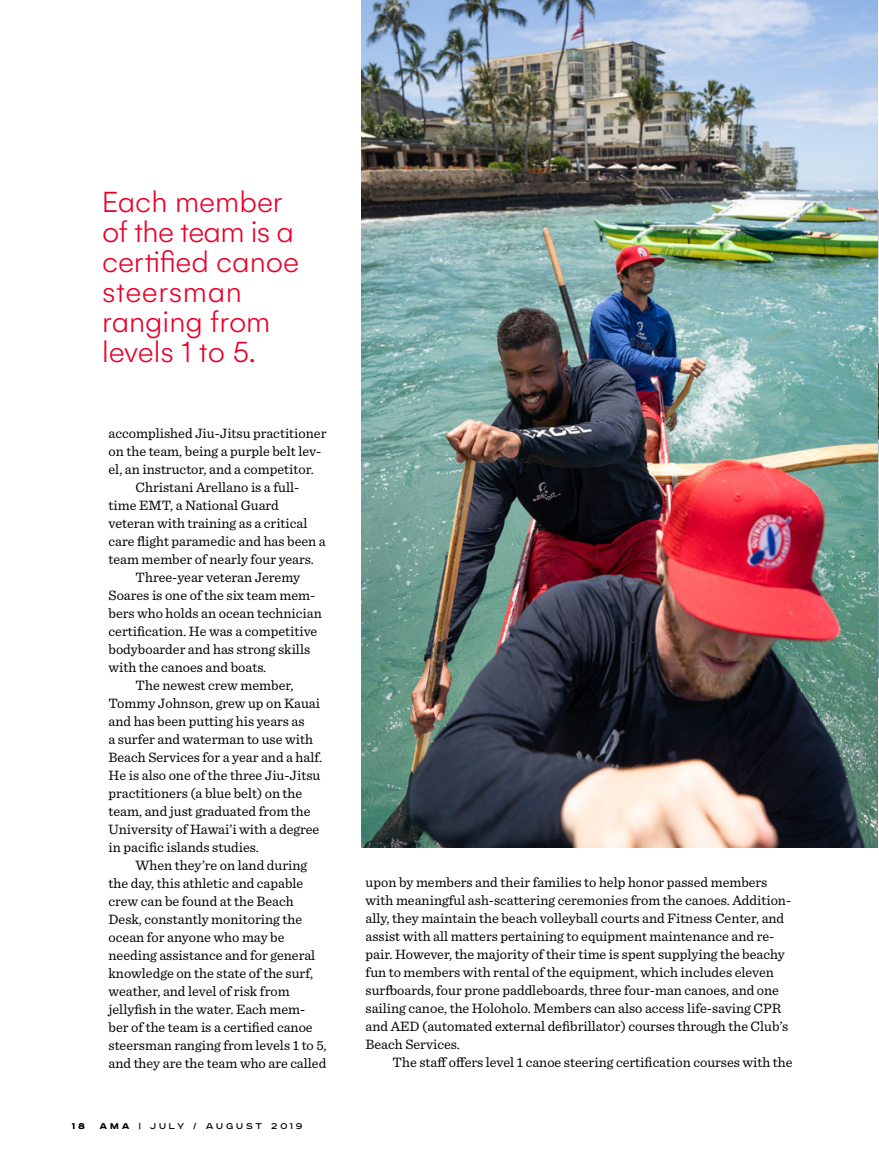
<style>
.page{position:relative;width:879px;height:1172px;background:#fff}
.page>*{position:absolute;margin:0;border:0;box-sizing:border-box;transform-origin:0 0}
.t1{font:300 31.5px/30px "Gelion";color:#ea0029}
.t2{font:14.25px/18px "Sentinel";color:#000}
.t3{font:10.5px "Road Radio";letter-spacing:.28em;color:#000}
.t4{font:900 10.5px "Road Radio";color:#000}
.s1{font-weight:900}
</style>
<div class="page">
<img style="left:361px;top:0;width:517px;height:848px">
<img style="left:878px;top:200px;width:1px;height:477px">
<h1 class="t1" style="left:102px;top:186px;width:199px">Each member of the team is a certified canoe steersman ranging from levels 1 to 5.</h1>
<p class="t2" style="left:109px;top:423px;width:219px">accomplished Jiu-Jitsu practitioner</p>
<p class="t2" style="left:109px;top:441px;width:214px">on the team, being a purple belt lev-</p>
<p class="t2" style="left:109px;top:459px;width:207px">el, an instructor, and a competitor.</p>
<p class="t2" style="left:136px;top:477px;width:165px">Christani Arellano is a full-</p>
<p class="t2" style="left:109px;top:495px;width:172px">time EMT, a National Guard</p>
<p class="t2" style="left:109px;top:513px;width:200px">veteran with training as a critical</p>
<p class="t2" style="left:109px;top:531px;width:219px">care flight paramedic and has been a</p>
<p class="t2" style="left:109px;top:549px;width:207px">team member of nearly four years.</p>
<p class="t2" style="left:136px;top:567px;width:166px">Three-year veteran Jeremy</p>
<p class="t2" style="left:109px;top:585px;width:208px">Soares is one of the six team mem-</p>
<p class="t2" style="left:109px;top:603px;width:215px">bers who holds an ocean technician</p>
<p class="t2" style="left:109px;top:621px;width:210px">certification. He was a competitive</p>
<p class="t2" style="left:109px;top:639px;width:203px">bodyboarder and has strong skills</p>
<p class="t2" style="left:109px;top:657px;width:159px">with the canoes and boats.</p>
<p class="t2" style="left:136px;top:675px;width:159px">The newest crew member,</p>
<p class="t2" style="left:109px;top:693px;width:213px">Tommy Johnson, grew up on Kauai</p>
<p class="t2" style="left:109px;top:711px;width:198px">and has been putting his years as</p>
<p class="t2" style="left:109px;top:729px;width:206px">a surfer and waterman to use with</p>
<p class="t2" style="left:109px;top:747px;width:215px">Beach Services for a year and a half.</p>
<p class="t2" style="left:109px;top:765px;width:213px">He is also one of the three Jiu-Jitsu</p>
<p class="t2" style="left:109px;top:783px;width:195px">practitioners (a blue belt) on the</p>
<p class="t2" style="left:109px;top:801px;width:204px">team, and just graduated from the</p>
<p class="t2" style="left:109px;top:819px;width:212px">University of Hawai’i with a degree</p>
<p class="t2" style="left:109px;top:837px;width:152px">in pacific islands studies.</p>
<p class="t2" style="left:136px;top:855px;width:173px">When they’re on land during</p>
<p class="t2" style="left:109px;top:873px;width:196px">the day, this athletic and capable</p>
<p class="t2" style="left:109px;top:891px;width:187px">crew can be found at the Beach</p>
<p class="t2" style="left:109px;top:909px;width:195px">Desk, constantly monitoring the</p>
<p class="t2" style="left:109px;top:927px;width:177px">ocean for anyone who may be</p>
<p class="t2" style="left:109px;top:945px;width:208px">needing assistance and for general</p>
<p class="t2" style="left:109px;top:963px;width:206px">knowledge on the state of the surf,</p>
<p class="t2" style="left:109px;top:981px;width:183px">weather, and level of risk from</p>
<p class="t2" style="left:109px;top:999px;width:198px">jellyfish in the water. Each mem-</p>
<p class="t2" style="left:109px;top:1017px;width:206px">ber of the team is a certified canoe</p>
<p class="t2" style="left:109px;top:1035px;width:220px">steersman ranging from levels 1 to 5,</p>
<p class="t2" style="left:109px;top:1053px;width:219px">and they are the team who are called</p>
<p class="t4" style="left:72px;top:1119px;width:15px">1 8</p>
<p class="t3" style="left:100px;top:1119px;width:205px"><span class="s1">AMA</span> | July / august 2019</p>
<p class="t2" style="left:366px;top:872px;width:427px">upon by members and their families to help honor passed members with meaningful ash-scattering ceremonies from the canoes. Addition&shy;ally, they maintain the beach volleyball courts and Fitness Center, and assist with all matters pertaining to equipment maintenance and re&shy;pair. However, the majority of their time is spent supplying the beachy fun to members with rental of the equipment, which includes eleven surfboards, four prone paddleboards, three four-man canoes, and one sailing canoe, the Holoholo. Members can also access life-saving CPR and AED (automated external defibrillator) courses through the Club’s Beach Services.</p>
<p class="t2" style="left:393px;top:1052px;width:402px">The staff offers level 1 canoe steering certification courses with the</p>
</div>
